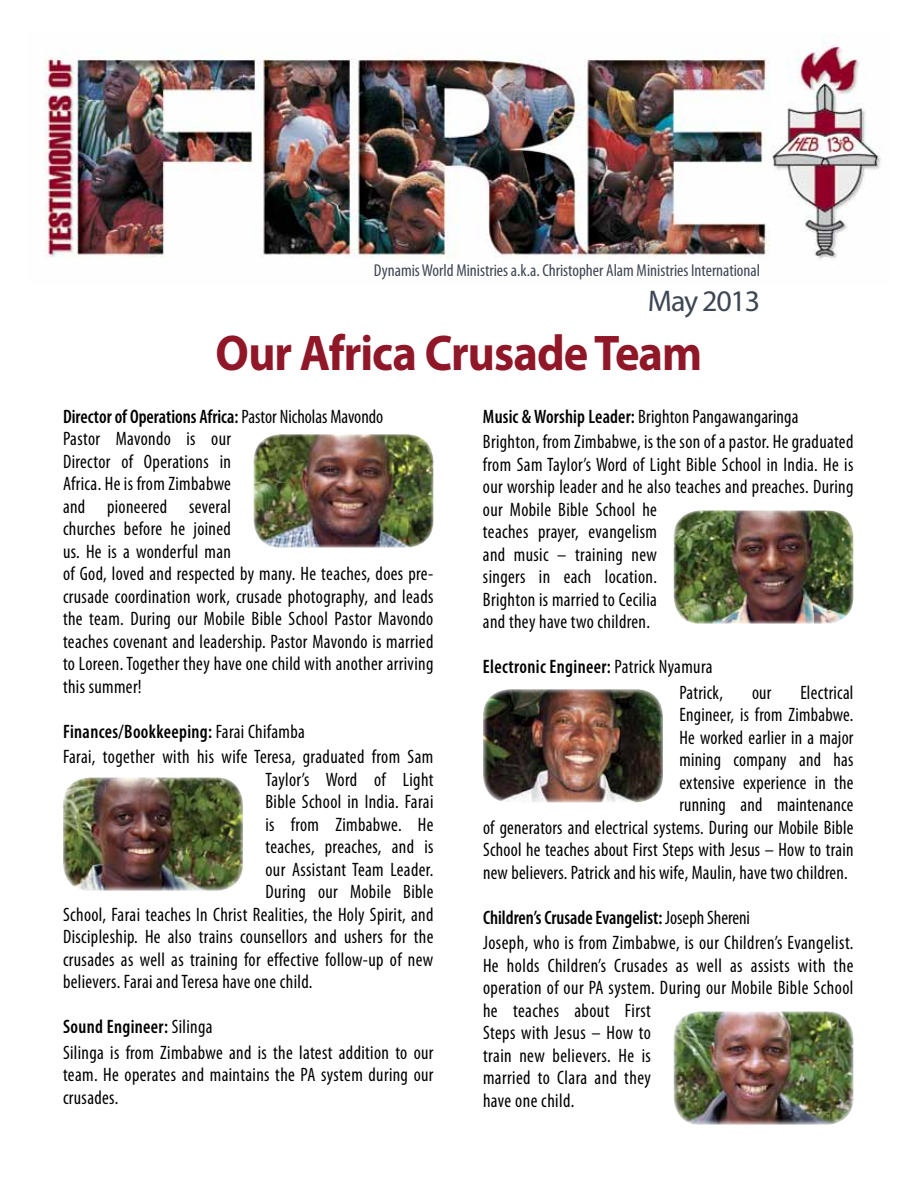
<style>
.page{position:relative;width:918px;height:1188px;background:#fff}
.page>*{position:absolute;margin:0;border:0;box-sizing:border-box;transform-origin:0 0}
.t1{font:700 50.4px "Myriad Pro";letter-spacing:-.02em;color:#901727;scale:.92 1}
.t2{font:30px "Myriad Pro";letter-spacing:-.04em;color:#3f4653}
.t3{font:condensed 19.5px/22.5px "Myriad Pro";letter-spacing:.02em;color:#000;scale:.95 1}
.t4{font:condensed 19.5px/22.5px "Myriad Pro";letter-spacing:.02em;color:#000;text-align:right;scale:.94 1}
.t5{font:condensed 17.25px "Myriad Pro";color:#3f4653}
.s1{font-weight:600}
</style>
<div class="page">
<img style="left:44px;top:33px;width:837px;height:227px">
<img style="left:674px;top:510px;width:180px;height:114px">
<img style="left:254px;top:434px;width:180px;height:114px">
<img style="left:674px;top:1011px;width:180px;height:114px">
<img style="left:63px;top:777px;width:180px;height:114px">
<img style="left:483px;top:689px;width:180px;height:114px">
<p class="t5" style="left:374px;top:260px;width:388px">Dynamis World Ministries a.k.a. Christopher Alam Ministries International</p>
<h2 class="t2" style="left:648px;top:282px;width:114px">May 2013</h2>
<h1 class="t1" style="left:216px;top:320px;width:531px">Our Africa Crusade Team</h1>
<p class="t3" style="left:63px;top:405px;width:392px"><span class="s1">Director of Operations Africa:</span> Pastor Nicholas Mavondo<br>Pastor Mavondo is our<br>Director of Operations in<br>Africa. He is from Zimbabwe<br>and pioneered several<br>churches before he joined<br>us. He is a wonderful man<br>of God, loved and respected by many. He teaches, does pre&shy;crusade coordination work, crusade photography, and leads the team. During our Mobile Bible School Pastor Mavondo teaches covenant and leadership. Pastor Mavondo is married to Loreen. Together they have one child with another arriving this summer!</p>
<p class="t3" style="left:63px;top:718px;width:391px;line-height:25.5px"><span class="s1">Finances/Bookkeeping:</span> Farai Chifamba<br>Farai, together with his wife Teresa, graduated from Sam</p>
<p class="t3" style="left:265px;top:768px;width:178px">Taylor’s Word of Light</p>
<p class="t3" style="left:265px;top:790px;width:178px">Bible School in India. Farai</p>
<p class="t3" style="left:265px;top:813px;width:178px">is from Zimbabwe. He</p>
<p class="t3" style="left:265px;top:835px;width:178px">teaches, preaches, and is</p>
<p class="t3" style="left:265px;top:858px;width:178px">our Assistant Team Leader.</p>
<p class="t3" style="left:265px;top:880px;width:178px">During our Mobile Bible</p>
<p class="t3" style="left:63px;top:903px;width:392px">School, Farai teaches In Christ Realities, the Holy Spirit, and</p>
<p class="t3" style="left:63px;top:925px;width:391px">Discipleship. He also trains counsellors and ushers for the</p>
<p class="t3" style="left:63px;top:948px;width:391px">crusades as well as training for effective follow-up of new</p>
<p class="t3" style="left:63px;top:970px;width:264px">believers. Farai and Teresa have one child.</p>
<p class="t3" style="left:63px;top:1014px;width:392px;line-height:25.5px"><span class="s1">Sound Engineer:</span> Silinga<br>Silinga is from Zimbabwe and is the latest addition to our</p>
<p class="t3" style="left:63px;top:1063px;width:392px">team. He operates and maintains the PA system during our crusades.</p>
<p class="t3" style="left:483px;top:403px;width:391px;line-height:25.5px"><span class="s1">Music &amp; Worship Leader:</span> Brighton Pangawangaringa<br>Brighton, from Zimbabwe, is the son of a pastor. He graduated</p>
<p class="t3" style="left:483px;top:453px;width:392px">from Sam Taylor’s Word of Light Bible School in India. He is our worship leader and he also teaches and preaches. During our Mobile Bible School he<br>teaches prayer, evangelism<br>and music – training new<br>singers in each location.<br>Brighton is married to Cecilia<br>and they have two children.</p>
<p class="t3" style="left:680px;top:654px;width:47px;line-height:25.3px;text-indent:-197px"><span class="s1">Electronic Engineer:</span> Patrick Nyamura<br>Patrick,</p>
<p class="t4" style="left:483px;top:681px;width:396px">Electrical<br>Engineer, is from Zimbabwe.<br>He worked earlier in a major<br>mining company and has<br>extensive experience in the<br>running and maintenance<br>of generators and electrical systems. During our Mobile Bible School he teaches about First Steps with Jesus – How to train new believers. Patrick and his wife, Maulin, have two children.</p>
<p class="t3" style="left:483px;top:904px;width:392px;line-height:25.5px"><span class="s1">Children’s Crusade Evangelist:</span> Joseph Shereni<br>Joseph, who is from Zimbabwe, is our Children’s Evangelist.</p>
<p class="t3" style="left:483px;top:954px;width:392px">He holds Children’s Crusades as well as assists with the operation of our PA system. During our Mobile Bible School he teaches about First<br>Steps with Jesus – How to<br>train new believers. He is<br>married to Clara and they<br>have one child.</p>
<p class="t4" style="left:752px;top:681px;width:22px">our</p>
</div>
